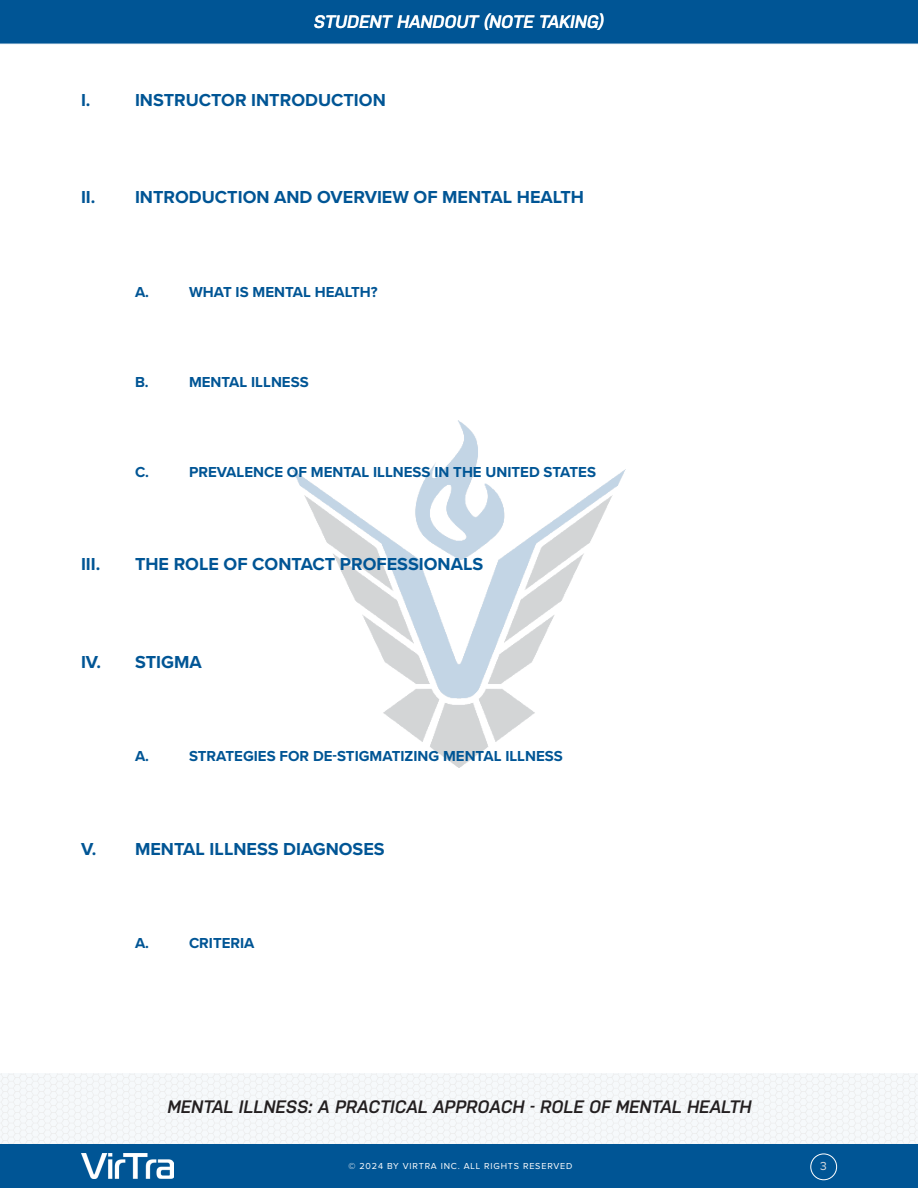
<style>
.page{position:relative;width:918px;height:1188px;background:#fff}
.page>*{position:absolute;margin:0;border:0;box-sizing:border-box;transform-origin:0 0}
.t1{font:700 18px "Proxima Nova";color:#005595}
.t2{font:italic 600 18px "Nudista";color:#231f20}
.t3{font:italic 600 18px "Nudista";color:#fff}
.t4{font:700 15px "Proxima Nova";color:#005595}
.t5{font:12px "Proxima Nova";color:#dcdddf}
.t6{font:300 9.3px "Proxima Nova";letter-spacing:.075em;color:#e7e8e9}
.t7{font:9px "Proxima Nova";letter-spacing:.09em;color:#fff}
</style>
<div class="page">
<div style="left:0;top:0;width:918px;height:44px;background:#005595"></div>
<svg style="left:0;top:1073px;width:918px;height:71px"></svg>
<div style="left:0;top:1144px;width:918px;height:44px;background:#005595"></div>
<img style="left:292px;top:421px;width:334px;height:346px">
<div style="left:810px;top:1154px;width:27px;height:26px;border:1px solid #fff;border-radius:50%"></div>
<img style="left:81px;top:1153px;width:92px;height:25px">
<p class="t3" style="left:314px;top:12px;width:292px">STUDENT HANDOUT (NOTE TAKING)</p>
<p class="t1" style="left:81px;top:87px;width:11px">I.</p>
<p class="t1" style="left:135px;top:87px;width:252px">INSTRUCTOR INTRODUCTION</p>
<p class="t1" style="left:81px;top:184px;width:505px">II. INTRODUCTION AND OVERVIEW OF MENTAL HEALTH</p>
<p class="t4" style="left:135px;top:281px;width:16px">A.</p>
<p class="t4" style="left:189px;top:281px;width:190px">WHAT IS MENTAL HEALTH?</p>
<p class="t4" style="left:135px;top:371px;width:15px">B.</p>
<p class="t4" style="left:189px;top:371px;width:121px">MENTAL ILLNESS</p>
<p class="t4" style="left:135px;top:461px;width:16px">C.</p>
<p class="t4" style="left:189px;top:461px;width:409px">PREVALENCE OF MENTAL ILLNESS IN THE UNITED STATES</p>
<p class="t1" style="left:81px;top:551px;width:21px">III.</p>
<p class="t1" style="left:135px;top:551px;width:350px">THE ROLE OF CONTACT PROFESSIONALS</p>
<p class="t1" style="left:81px;top:648px;width:122px">IV. STIGMA</p>
<p class="t4" style="left:135px;top:745px;width:16px">A.</p>
<p class="t4" style="left:189px;top:745px;width:375px">STRATEGIES FOR DE-STIGMATIZING MENTAL ILLNESS</p>
<p class="t1" style="left:81px;top:835px;width:305px">V. MENTAL ILLNESS DIAGNOSES</p>
<p class="t4" style="left:135px;top:932px;width:16px">A.</p>
<p class="t4" style="left:189px;top:932px;width:67px">CRITERIA</p>
<p class="t2" style="left:167px;top:1097px;width:586px">MENTAL ILLNESS: A PRACTICAL APPROACH - ROLE OF MENTAL HEALTH</p>
<p class="t7" style="left:349px;top:1162px;width:225px">© 2024 BY VIRTRA INC. ALL RIGHTS RESERVED</p>
<p class="t6" style="left:349px;top:1164px;width:221px">© 2018 BY VIRTRA INC. ALL RIGHTS RESERVED</p>
<p class="t5" style="left:820px;top:1160px;width:8px">3</p>
</div>
